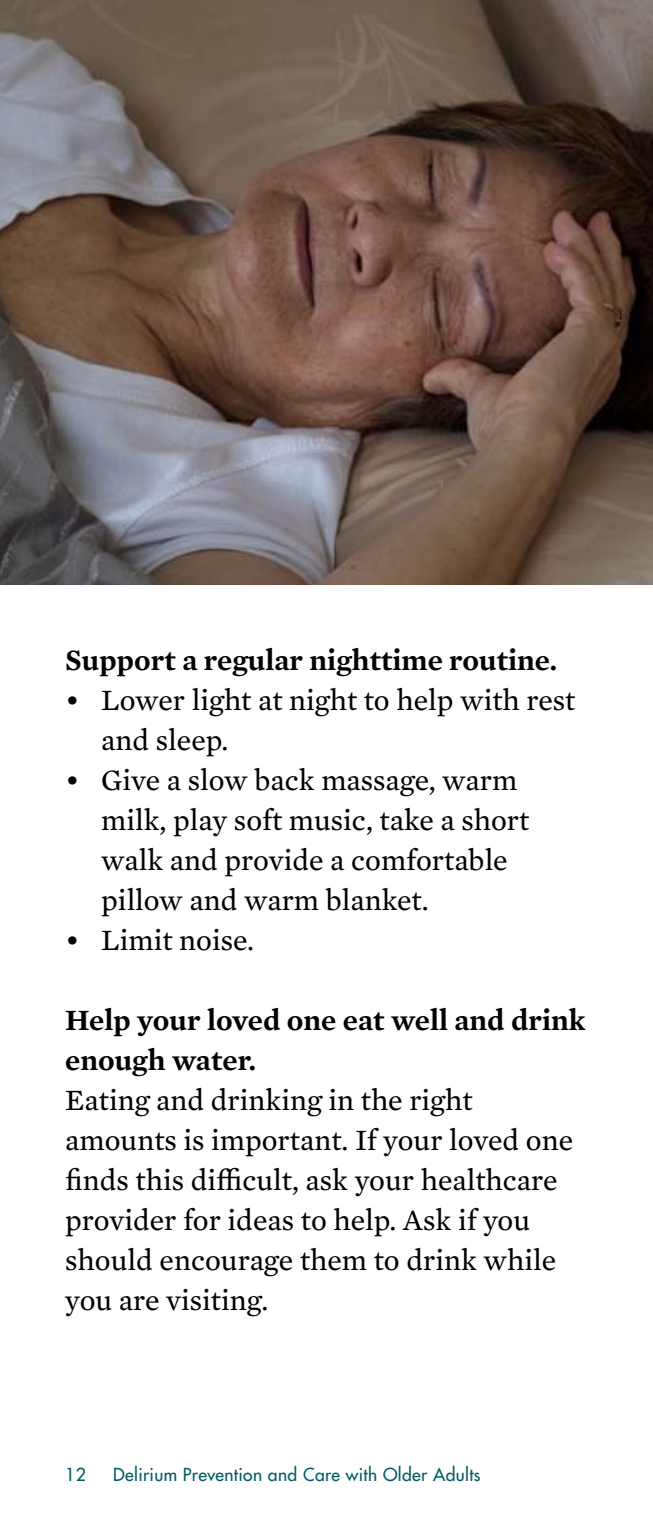
<style>
.page{position:relative;width:653px;height:1530px;background:#fff}
.page>*{position:absolute;margin:0;border:0;box-sizing:border-box;transform-origin:0 0}
.t1{font:30px/40px "Mercury Text G2";color:#000}
.t2{font:600 30px/40px "Mercury Text G2";color:#000}
.t3{font:17.5px "Futura";letter-spacing:.02em;color:#035b64}
</style>
<div class="page">
<img style="left:0;top:0;width:652px;height:585px">
<p class="t2" style="left:65px;top:640px;width:493px">Support a regular nighttime routine.</p>
<p class="t1" style="left:101px;top:680px;width:475px;text-indent:-36px">• Lower light at night to help with rest and sleep.</p>
<p class="t1" style="left:101px;top:760px;width:429px;text-indent:-36px">• Give a slow back massage, warm milk, play soft music, take a short walk and provide a comfortable pillow and warm blanket.</p>
<p class="t1" style="left:65px;top:920px;width:190px">• Limit noise.</p>
<p class="t2" style="left:65px;top:1000px;width:521px">Help your loved one eat well and drink enough water.</p>
<p class="t1" style="left:65px;top:1080px;width:509px">Eating and drinking in the right amounts is important. If your loved one finds this difficult, ask your healthcare provider for ideas to help. Ask if you should encourage them to drink while you are visiting.</p>
<p class="t3" style="left:65px;top:1463px;width:22px">12</p>
<p class="t3" style="left:113px;top:1463px;width:369px">Delirium Prevention and Care with Older Adults</p>
</div>
